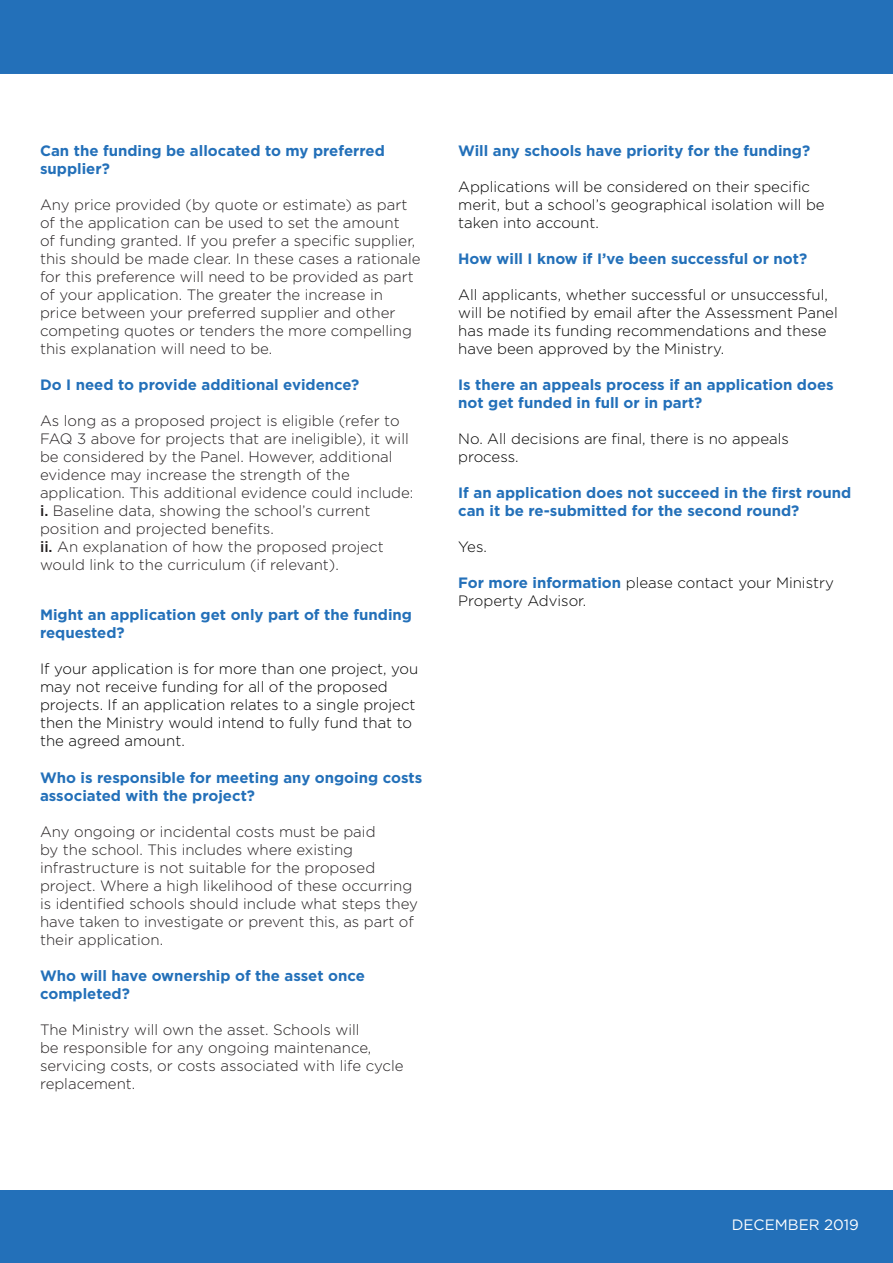
<style>
.page{position:relative;width:893px;height:1263px;background:#fff}
.page>*{position:absolute;margin:0;border:0;box-sizing:border-box;transform-origin:0 0}
.t1{font:300 15px/18px "Gotham";color:#231f20}
.t2{font:300 15px/18px "Gotham";color:#000}
.t3{font:700 15px/18px "Gotham";color:#2370b9}
.t4{font:15px "Gotham";color:#fff}
.s1{font-weight:500}
.s2{font-weight:700;color:#2370b9}
</style>
<div class="page">
<div style="left:0;top:1191px;width:893px;height:72px;background:#2370b9"></div>
<div style="left:0;top:0;width:893px;height:74px;background:#2370b9"></div>
<p class="t3" style="left:40px;top:142px;width:346px">Can the funding be allocated to my preferred supplier?</p>
<p class="t1" style="left:40px;top:195px;width:382px">Any price provided (by quote or estimate) as part of the application can be used to set the amount<br>of funding granted. If you prefer a specific supplier, this should be made clear. In these cases a rationale for this preference will need to be provided as part of your application. The greater the increase in price between your preferred supplier and other competing quotes or tenders the more compelling this explanation will need to be.</p>
<p class="t3" style="left:40px;top:376px;width:321px">Do I need to provide additional evidence?</p>
<p class="t1" style="left:40px;top:411px;width:375px">As long as a proposed project is eligible (refer to FAQ 3 above for projects that are ineligible), it will be considered by the Panel. However, additional evidence may increase the strength of the application. This additional evidence could include:</p>
<p class="t1" style="left:40px;top:501px;width:332px"><span class="s1">i.</span> Baseline data, showing the school’s current position and projected benefits.</p>
<p class="t1" style="left:40px;top:537px;width:345px"><span class="s1">ii.</span> An explanation of how the proposed project would link to the curriculum (if relevant).</p>
<p class="t3" style="left:40px;top:606px;width:373px">Might an application get only part of the funding requested?</p>
<p class="t2" style="left:40px;top:660px;width:380px">If your application is for more than one project, you may not receive funding for all of the proposed projects. If an application relates to a single project then the Ministry would intend to fully fund that to the agreed amount.</p>
<p class="t3" style="left:40px;top:768px;width:384px">Who is responsible for meeting any ongoing costs associated with the project?</p>
<p class="t1" style="left:40px;top:822px;width:379px">Any ongoing or incidental costs must be paid<br>by the school. This includes where existing infrastructure is not suitable for the proposed project. Where a high likelihood of these occurring is identified schools should include what steps they have taken to investigate or prevent this, as part of their application.</p>
<p class="t3" style="left:40px;top:966px;width:326px">Who will have ownership of the asset once completed?</p>
<p class="t1" style="left:40px;top:1020px;width:365px">The Ministry will own the asset. Schools will<br>be responsible for any ongoing maintenance, servicing costs, or costs associated with life cycle replacement.</p>
<p class="t3" style="left:458px;top:142px;width:353px">Will any schools have priority for the funding?</p>
<p class="t2" style="left:458px;top:177px;width:368px">Applications will be considered on their specific merit, but a school’s geographical isolation will be taken into account.</p>
<p class="t3" style="left:458px;top:250px;width:351px">How will I know if I’ve been successful or not?</p>
<p class="t2" style="left:458px;top:285px;width:381px">All applicants, whether successful or unsuccessful, will be notified by email after the Assessment Panel has made its funding recommendations and these have been approved by the Ministry.</p>
<p class="t3" style="left:458px;top:376px;width:377px">Is there an appeals process if an application does not get funded in full or in part?</p>
<p class="t2" style="left:458px;top:429px;width:332px">No. All decisions are final, there is no appeals process.</p>
<p class="t3" style="left:458px;top:484px;width:395px">If an application does not succeed in the first round can it be re-submitted for the second round?</p>
<p class="t2" style="left:458px;top:537px;width:30px">Yes.</p>
<p class="t2" style="left:458px;top:573px;width:377px"><span class="s2">For more information</span> please contact your Ministry<br>Property Advisor.</p>
<p class="t4" style="left:732px;top:1215px;width:128px">DECEMBER 2019</p>
</div>
